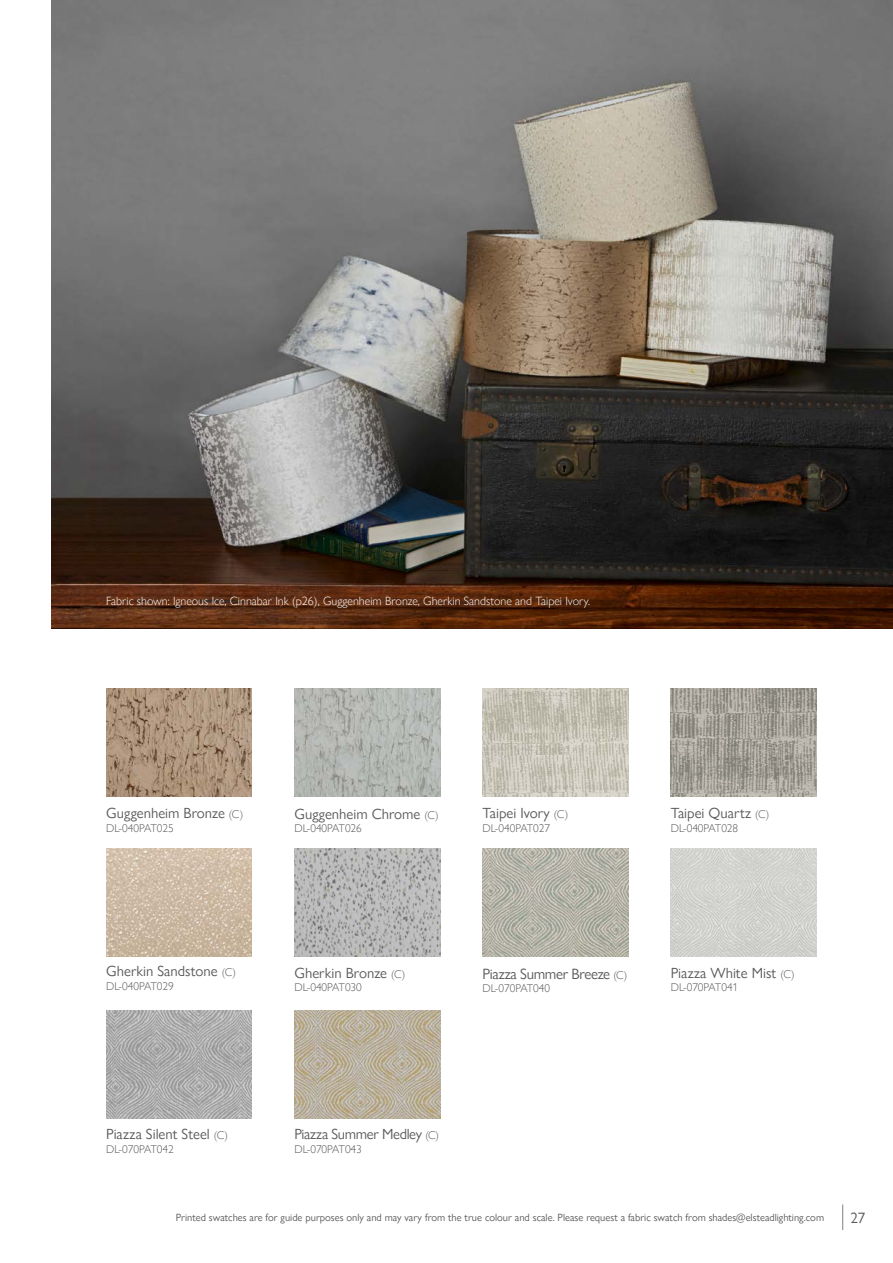
<style>
.page{position:relative;width:893px;height:1263px;background:#fff}
.page>*{position:absolute;margin:0;border:0;box-sizing:border-box;transform-origin:0 0}
.t1{font:15px "Gill Sans Nova";color:#58595b}
.t2{font:14.85px "Gill Sans Nova";letter-spacing:-.025em;color:#58595b}
.t3{font:14.7px "Gill Sans Nova";color:#58595b}
.t4{font:14.7px "Gill Sans Nova";letter-spacing:-.025em;color:#58595b}
.t5{font:300 12px "Gill Sans Nova";color:#fff}
.t6{font:300 11.25px "Gill Sans Nova";color:#58595b}
.t7{font:10.5px "Gill Sans Nova";color:#58595b}
.s1{font-weight:300;font-size:11.25px}
</style>
<div class="page">
<svg style="left:842px;top:1204px;width:1px;height:26px"></svg>
<img style="left:671px;top:848px;width:145px;height:108px">
<img style="left:483px;top:848px;width:145px;height:108px">
<img style="left:294px;top:1010px;width:146px;height:108px">
<img style="left:106px;top:1010px;width:146px;height:108px">
<img style="left:52px;top:0;width:841px;height:628px">
<img style="left:671px;top:689px;width:145px;height:108px">
<img style="left:106px;top:848px;width:146px;height:108px">
<img style="left:294px;top:848px;width:146px;height:108px">
<img style="left:106px;top:689px;width:146px;height:108px">
<img style="left:483px;top:689px;width:145px;height:108px">
<img style="left:294px;top:689px;width:146px;height:108px">
<p class="t5" style="left:106px;top:593px;width:485px">Fabric shown: Igneous Ice, Cinnabar Ink (p26), Guggenheim Bronze, Gherkin Sandstone and Taipei Ivory.</p>
<p class="t3" style="left:106px;top:804px;width:138px">Guggenheim Bronze <span class="s1">(C)</span></p>
<p class="t6" style="left:106px;top:821px;width:69px">DL-040PAT025</p>
<p class="t3" style="left:294px;top:805px;width:146px">Guggenheim Chrome <span class="s1">(C)</span></p>
<p class="t6" style="left:294px;top:822px;width:69px">DL-040PAT026</p>
<p class="t3" style="left:483px;top:804px;width:87px">Taipei Ivory <span class="s1">(C)</span></p>
<p class="t6" style="left:483px;top:821px;width:69px">DL-040PAT027</p>
<p class="t3" style="left:671px;top:804px;width:100px">Taipei Quartz <span class="s1">(C)</span></p>
<p class="t6" style="left:671px;top:821px;width:69px">DL-040PAT028</p>
<p class="t3" style="left:106px;top:962px;width:131px">Gherkin Sandstone <span class="s1">(C)</span></p>
<p class="t6" style="left:106px;top:979px;width:69px">DL-040PAT029</p>
<p class="t3" style="left:294px;top:964px;width:112px">Gherkin Bronze <span class="s1">(C)</span></p>
<p class="t6" style="left:294px;top:980px;width:69px">DL-040PAT030</p>
<p class="t2" style="left:483px;top:964px;width:146px">Piazza Summer Breeze <span class="s1">(C)</span></p>
<p class="t6" style="left:483px;top:981px;width:69px">DL-070PAT040</p>
<p class="t3" style="left:671px;top:964px;width:125px">Piazza White Mist <span class="s1">(C)</span></p>
<p class="t6" style="left:671px;top:981px;width:69px">DL-070PAT041</p>
<p class="t3" style="left:106px;top:1125px;width:123px">Piazza Silent Steel <span class="s1">(C)</span></p>
<p class="t6" style="left:106px;top:1142px;width:69px">DL-070PAT042</p>
<p class="t4" style="left:294px;top:1125px;width:146px">Piazza Summer Medley <span class="s1">(C)</span></p>
<p class="t6" style="left:294px;top:1142px;width:69px">DL-070PAT043</p>
<p class="t7" style="left:176px;top:1211px;width:650px">Printed swatches are for guide purposes only and may vary from the true colour and scale. Please request a fabric swatch from shades@elsteadlighting.com</p>
<p class="t1" style="left:850px;top:1208px;width:16px">27</p>
</div>
